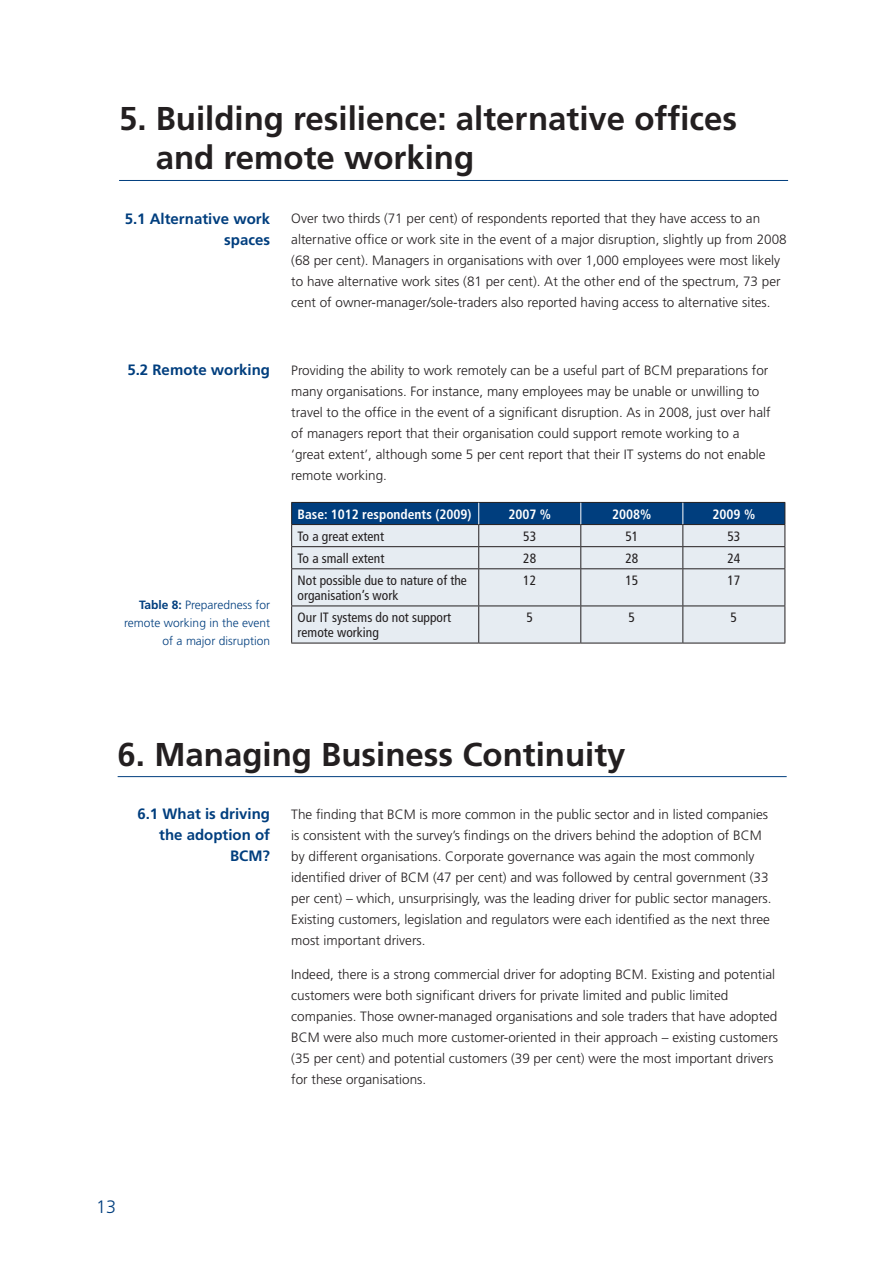
<style>
.page{position:relative;width:893px;height:1263px;background:#fff}
.page>*{position:absolute;margin:0;border:0;box-sizing:border-box;transform-origin:0 0}
.t1{font:700 33px/39.6px "Frutiger";color:#231f20}
.t2{font:300 18px "Frutiger";color:#003e7e}
.t3{font:700 15px/21px "Frutiger";color:#003e7e;text-align:right}
.t4{font:300 13.5px/21px "Frutiger";color:#231f20}
.t5{font:condensed 13.5px/15px "Frutiger";color:#231f20}
.t6{font:700 condensed 13.5px "Frutiger";color:#fff}
.t7{font:300 12px/18px "Frutiger";color:#003e7e;text-align:right}
.s1{font-weight:700}
</style>
<div class="page">
<hr style="left:118px;top:776px;width:669px;height:1px;background:#003e7e">
<hr style="left:119px;top:180px;width:669px;height:1px;background:#003e7e">
<div style="left:292px;top:569px;width:492px;height:74px;background:#e6ecf2"></div>
<hr style="left:291px;top:568px;width:188px;height:1px;background:#231f20">
<hr style="left:291px;top:569px;width:1px;height:36px;background:#231f20">
<hr style="left:479px;top:568px;width:102px;height:1px;background:#231f20">
<hr style="left:478px;top:569px;width:1px;height:36px;background:#231f20">
<hr style="left:581px;top:568px;width:102px;height:1px;background:#231f20">
<hr style="left:580px;top:569px;width:1px;height:36px;background:#231f20">
<hr style="left:683px;top:568px;width:102px;height:1px;background:#231f20">
<hr style="left:682px;top:569px;width:1px;height:36px;background:#231f20">
<hr style="left:784px;top:569px;width:1px;height:36px;background:#231f20">
<hr style="left:291px;top:605px;width:188px;height:1px;background:#231f20">
<hr style="left:291px;top:606px;width:1px;height:37px;background:#231f20">
<hr style="left:479px;top:605px;width:102px;height:1px;background:#231f20">
<hr style="left:478px;top:606px;width:1px;height:37px;background:#231f20">
<hr style="left:581px;top:605px;width:102px;height:1px;background:#231f20">
<hr style="left:580px;top:606px;width:1px;height:37px;background:#231f20">
<hr style="left:683px;top:605px;width:102px;height:1px;background:#231f20">
<hr style="left:682px;top:606px;width:1px;height:37px;background:#231f20">
<hr style="left:784px;top:606px;width:1px;height:37px;background:#231f20">
<hr style="left:291px;top:643px;width:188px;height:1px;background:#231f20">
<hr style="left:479px;top:643px;width:102px;height:1px;background:#231f20">
<hr style="left:581px;top:643px;width:102px;height:1px;background:#231f20">
<hr style="left:683px;top:643px;width:102px;height:1px;background:#231f20">
<svg style="left:291px;top:502px;width:494px;height:66px;background:#93aac2"></svg>
<h1 class="t1" style="left:156px;top:99px;width:583px;text-indent:-37px">5. Building resilience: alternative offices and remote working</h1>
<p class="t3" style="left:125px;top:209px;width:147px">5.1 Alternative work spaces</p>
<p class="t4" style="left:291px;top:208px;width:497px">Over two thirds (71 per cent) of respondents reported that they have access to an alternative office or work site in the event of a major disruption, slightly up from 2008 (68 per cent). Managers in organisations with over 1,000 employees were most likely to have alternative work sites (81 per cent). At the other end of the spectrum, 73 per cent of owner-manager/sole-traders also reported having access to alternative sites.</p>
<p class="t3" style="left:127px;top:360px;width:144px">5.2 Remote working</p>
<p class="t7" style="left:124px;top:595px;width:147px"><span class="s1">Table 8:</span> Preparedness for remote working in the event of a major disruption</p>
<p class="t4" style="left:291px;top:360px;width:481px">Providing the ability to work remotely can be a useful part of BCM preparations for many organisations. For instance, many employees may be unable or unwilling to travel to the office in the event of a significant disruption. As in 2008, just over half of managers report that their organisation could support remote working to a ‘great extent’, although some 5 per cent report that their IT systems do not enable remote working.</p>
<p class="t6" style="left:298px;top:506px;width:175px">Base: 1012 respondents (2009)</p>
<p class="t6" style="left:508px;top:506px;width:44px">2007 %</p>
<p class="t6" style="left:612px;top:506px;width:41px">2008%</p>
<p class="t6" style="left:712px;top:506px;width:44px">2009 %</p>
<p class="t5" style="left:298px;top:529px;width:88px">To a great extent</p>
<p class="t5" style="left:523px;top:529px;width:14px">53</p>
<p class="t5" style="left:625px;top:529px;width:14px">51</p>
<p class="t5" style="left:727px;top:529px;width:14px">53</p>
<p class="t5" style="left:298px;top:551px;width:88px">To a small extent</p>
<p class="t5" style="left:523px;top:551px;width:14px">28</p>
<p class="t5" style="left:625px;top:551px;width:14px">28</p>
<p class="t5" style="left:727px;top:551px;width:14px">24</p>
<p class="t5" style="left:298px;top:573px;width:171px">Not possible due to nature of the organisation’s work</p>
<p class="t5" style="left:523px;top:573px;width:14px">12</p>
<p class="t5" style="left:625px;top:573px;width:14px">15</p>
<p class="t5" style="left:727px;top:573px;width:14px">17</p>
<p class="t5" style="left:298px;top:610px;width:155px">Our IT systems do not support remote working</p>
<p class="t5" style="left:527px;top:610px;width:8px">5</p>
<p class="t5" style="left:629px;top:610px;width:8px">5</p>
<p class="t5" style="left:731px;top:610px;width:8px">5</p>
<h1 class="t1" style="left:118px;top:734px;width:509px">6. Managing Business Continuity</h1>
<p class="t3" style="left:137px;top:804px;width:134px">6.1 What is driving the adoption of<br>BCM?</p>
<p class="t4" style="left:291px;top:804px;width:482px">The finding that BCM is more common in the public sector and in listed companies is consistent with the survey’s findings on the drivers behind the adoption of BCM by different organisations. Corporate governance was again the most commonly identified driver of BCM (47 per cent) and was followed by central government (33 per cent) – which, unsurprisingly, was the leading driver for public sector managers.<br>Existing customers, legislation and regulators were each identified as the next three most important drivers.</p>
<p class="t4" style="left:291px;top:964px;width:488px">Indeed, there is a strong commercial driver for adopting BCM. Existing and potential customers were both significant drivers for private limited and public limited companies. Those owner-managed organisations and sole traders that have adopted BCM were also much more customer-oriented in their approach – existing customers (35 per cent) and potential customers (39 per cent) were the most important drivers for these organisations.</p>
<h2 class="t2" style="left:96px;top:1197px;width:22px">13</h2>
</div>
